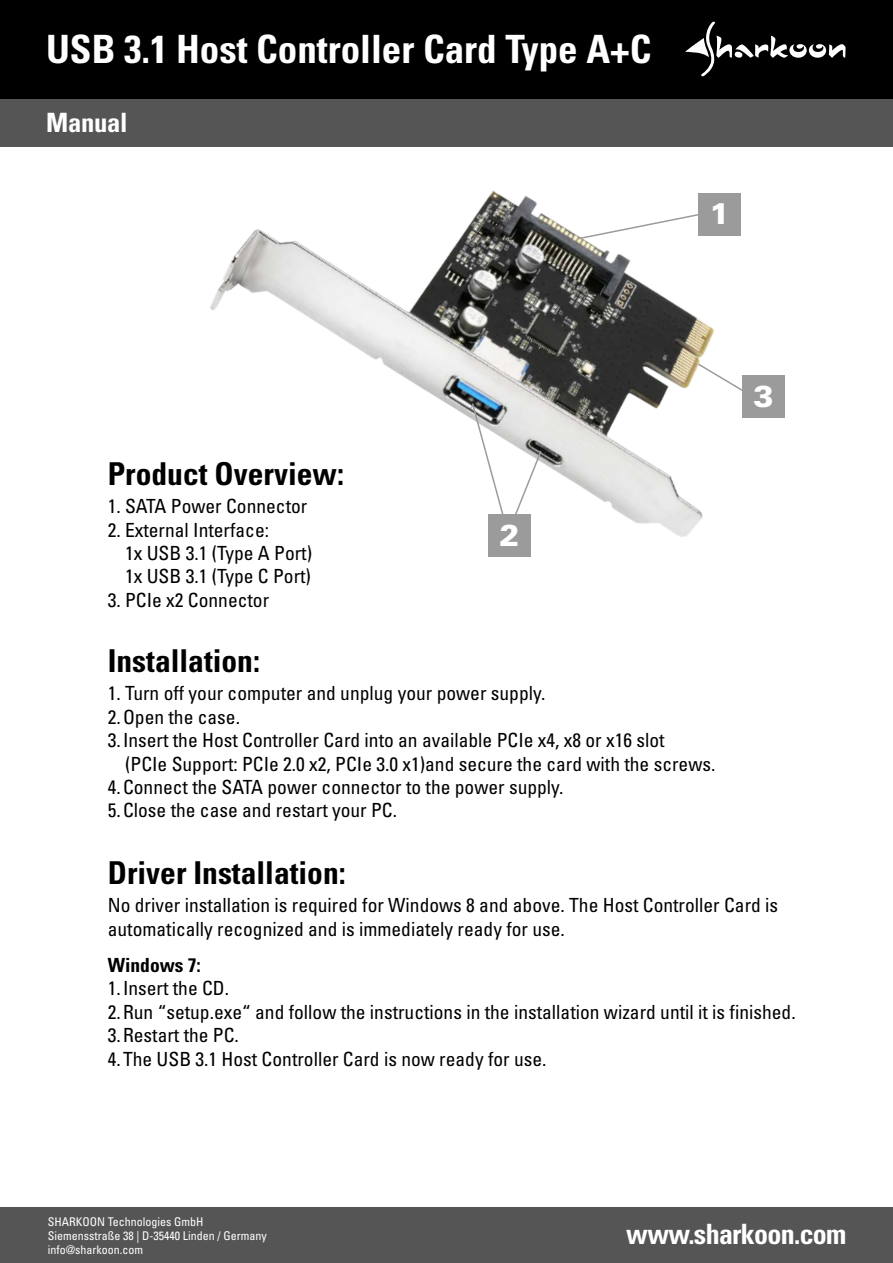
<style>
.page{position:relative;width:893px;height:1263px;background:#fff}
.page>*{position:absolute;margin:0;border:0;box-sizing:border-box;transform-origin:0 0}
.t1{font:700 condensed 39px "Univers";color:#fff}
.t2{font:700 condensed 31.5px "Univers";color:#000}
.t3{font:900 30px "Univers";color:#fff}
.t4{font:700 condensed 28.05px "Univers";letter-spacing:-.025em;color:#fff}
.t5{font:700 condensed 26.7px "Univers";letter-spacing:-.01em;color:#fff}
.t6{font:condensed 19.5px/23.4px "Univers";color:#000}
.t7{font:700 condensed 19.5px "Univers";color:#000}
.t8{font:condensed 12px/13.8px "Univers";color:#fff}
</style>
<div class="page">
<img style="left:76px;top:146px;width:817px;height:391px">
<div style="left:0;top:93px;width:893px;height:53px;background:#555"></div>
<div style="left:0;top:0;width:893px;height:98px;background:#000"></div>
<div style="left:0;top:1208px;width:893px;height:55px;background:#555"></div>
<svg style="left:685px;top:21px;width:161px;height:56px"></svg>
<div style="left:698px;top:193px;width:43px;height:43px;background:#9c9b9b"></div>
<svg style="left:577px;top:213px;width:123px;height:27px"></svg>
<svg style="left:696px;top:362px;width:72px;height:45px"></svg>
<svg style="left:471px;top:402px;width:72px;height:135px"></svg>
<div style="left:488px;top:514px;width:43px;height:43px;background:#9c9b9b"></div>
<div style="left:742px;top:375px;width:43px;height:43px;background:#9c9b9b"></div>
<h1 class="t1" style="left:46px;top:25px;width:607px">USB 3.1 Host Controller Card Type A+C</h1>
<h3 class="t5" style="left:46px;top:106px;width:83px">Manual</h3>
<h3 class="t3" style="left:710px;top:195px;width:22px">1</h3>
<h2 class="t2" style="left:108px;top:454px;width:238px">Product Overview:</h2>
<p class="t6" style="left:108px;top:494px;width:201px">1. SATA Power Connector</p>
<p class="t6" style="left:125px;top:518px;width:189px;text-indent:-17px">2. External Interface:<br>1x USB 3.1 (Type A Port)<br>1x USB 3.1 (Type C Port)</p>
<p class="t6" style="left:108px;top:588px;width:163px">3. PCIe x2 Connector</p>
<h3 class="t3" style="left:499px;top:516px;width:22px">2</h3>
<h2 class="t2" style="left:108px;top:641px;width:154px">Installation:</h2>
<p class="t6" style="left:108px;top:681px;width:439px">1. Turn off your computer and unplug your power supply.</p>
<p class="t6" style="left:108px;top:705px;width:134px">2. Open the case.</p>
<p class="t6" style="left:125px;top:728px;width:592px;text-indent:-17px">3. Insert the Host Controller Card into an available PCIe x4, x8 or x16 slot<br>(PCIe Support: PCIe 2.0 x2, PCIe 3.0 x1)and secure the card with the screws.</p>
<p class="t6" style="left:108px;top:775px;width:457px">4. Connect the SATA power connector to the power supply.</p>
<p class="t6" style="left:108px;top:798px;width:291px">5. Close the case and restart your PC.</p>
<h3 class="t3" style="left:753px;top:377px;width:22px">3</h3>
<h2 class="t2" style="left:108px;top:853px;width:239px">Driver Installation:</h2>
<p class="t6" style="left:108px;top:893px;width:672px">No driver installation is required for Windows 8 and above. The Host Controller Card is automatically recognized and is immediately ready for use.</p>
<p class="t7" style="left:108px;top:953px;width:95px">Windows 7:</p>
<p class="t6" style="left:108px;top:976px;width:123px">1. Insert the CD.</p>
<p class="t6" style="left:108px;top:1000px;width:689px">2. Run “setup.exe“ and follow the instructions in the installation wizard until it is finished.</p>
<p class="t6" style="left:108px;top:1023px;width:133px">3. Restart the PC.</p>
<p class="t6" style="left:108px;top:1046px;width:440px">4. The USB 3.1 Host Controller Card is now ready for use.</p>
<p class="t8" style="left:48px;top:1215px;width:220px">SHARKOON Technologies GmbH<br>Siemensstraße 38 | D-35440 Linden / Germany info@sharkoon.com</p>
<h3 class="t4" style="left:626px;top:1217px;width:222px">www.sharkoon.com</h3>
</div>
